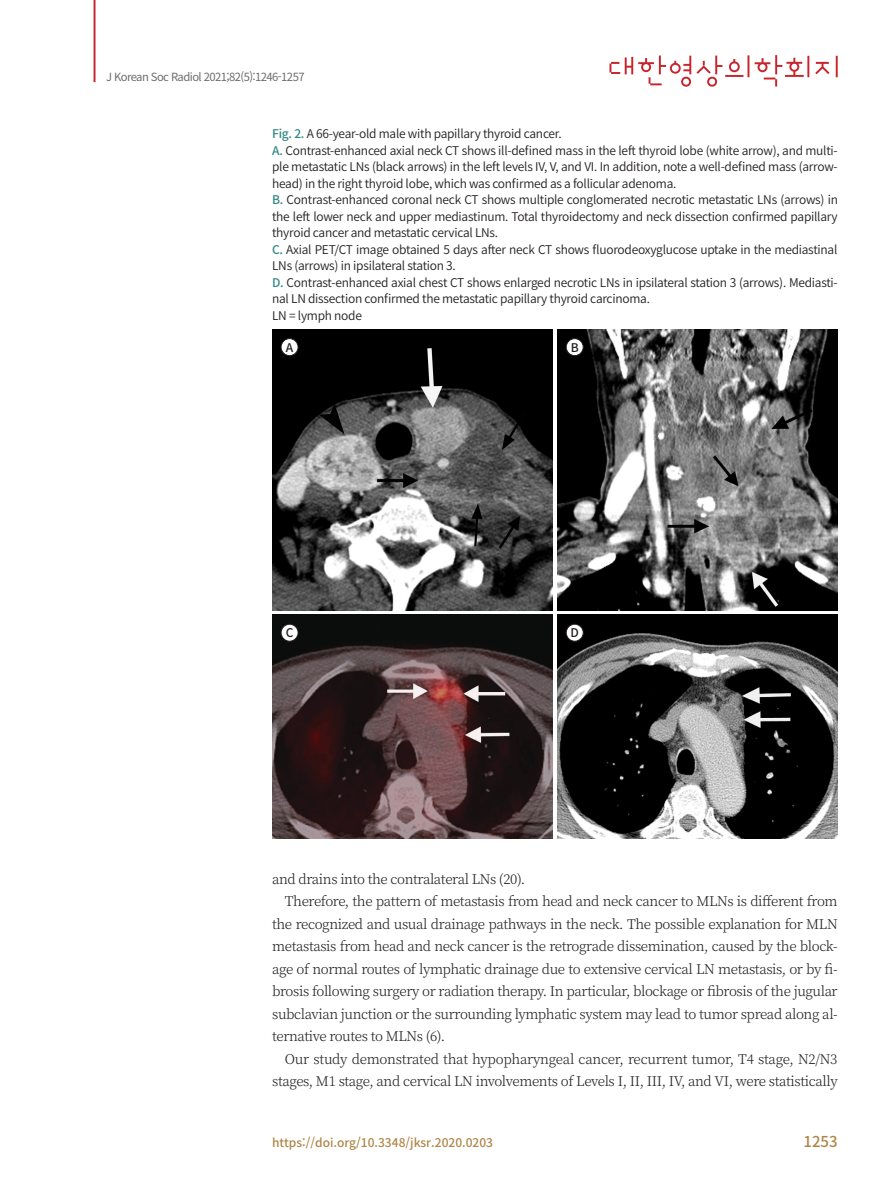
<style>
.page{position:relative;width:893px;height:1191px;background:#fff}
.page>*{position:absolute;margin:0;border:0;box-sizing:border-box;transform-origin:0 0}
.t1{font:500 15px "Noto Sans CJ Kkr";color:#b08548}
.t2{font:300 13.5px "Noto Serif CJ Kkr";letter-spacing:-.03em;color:#231f20}
.t3{font:600 12px/16.5px "Noto Sans CJ Kkr";letter-spacing:-.02em;color:#231f20}
.t4{font:500 12px "Noto Sans CJ Kkr";color:#b08548}
.t5{font:500 12px "Noto Sans CJ Kkr";color:#231f20}
.t6{font:11.25px "Noto Sans CJ Kkr";letter-spacing:-.05em;color:#6c6d70}
.s1{font-weight:500;color:#328886}
</style>
<div class="page">
<hr style="left:94px;top:0;width:1px;height:82px;background:#c8242b">
<svg style="left:609px;top:55px;width:229px;height:32px"></svg>
<img style="left:272px;top:330px;width:281px;height:280px">
<img style="left:557px;top:330px;width:281px;height:280px">
<img style="left:272px;top:614px;width:281px;height:225px">
<img style="left:557px;top:614px;width:281px;height:225px">
<div style="left:281px;top:338px;width:17px;height:18px;background:#fff;border-radius:50%"></div>
<div style="left:281px;top:338px;width:17px;height:18px;border:1px solid #231f20;border-radius:50%"></div>
<div style="left:281px;top:624px;width:17px;height:17px;background:#fff;border-radius:50%"></div>
<div style="left:281px;top:624px;width:17px;height:17px;border:1px solid #231f20;border-radius:50%"></div>
<div style="left:566px;top:338px;width:17px;height:18px;background:#fff;border-radius:50%"></div>
<div style="left:566px;top:338px;width:17px;height:18px;border:1px solid #231f20;border-radius:50%"></div>
<div style="left:566px;top:624px;width:17px;height:17px;background:#fff;border-radius:50%"></div>
<div style="left:566px;top:624px;width:17px;height:17px;border:1px solid #231f20;border-radius:50%"></div>
<p class="t6" style="left:106px;top:70px;width:200px">J Korean Soc Radiol 2021;82(5):1246-1257</p>
<p class="t3" style="left:272px;top:126px;width:567px"><span class="s1">Fig. 2.</span> A 66-year-old male with papillary thyroid cancer.<br><span class="s1">A.</span> Contrast-enhanced axial neck CT shows ill-defined mass in the left thyroid lobe (white arrow), and multi&shy;ple metastatic LNs (black arrows) in the left levels IV, V, and VI. In addition, note a well-defined mass (arrow&shy;head) in the right thyroid lobe, which was confirmed as a follicular adenoma.<br><span class="s1">B.</span> Contrast-enhanced coronal neck CT shows multiple conglomerated necrotic metastatic LNs (arrows) in the left lower neck and upper mediastinum. Total thyroidectomy and neck dissection confirmed papillary thyroid cancer and metastatic cervical LNs.<br><span class="s1">C.</span> Axial PET/CT image obtained 5 days after neck CT shows fluorodeoxyglucose uptake in the mediastinal LNs (arrows) in ipsilateral station 3.<br><span class="s1">D.</span> Contrast-enhanced axial chest CT shows enlarged necrotic LNs in ipsilateral station 3 (arrows). Mediasti&shy;nal LN dissection confirmed the metastatic papillary thyroid carcinoma.<br>LN = lymph node</p>
<p class="t5" style="left:286px;top:340px;width:9px">A</p>
<p class="t5" style="left:571px;top:340px;width:10px">B</p>
<p class="t5" style="left:286px;top:626px;width:9px">C</p>
<p class="t5" style="left:570px;top:626px;width:10px">D</p>
<p class="t2" style="left:272px;top:871px;width:255px">and drains into the contralateral LNs (20).</p>
<p class="t2" style="left:285px;top:893px;width:554px">Therefore, the pattern of metastasis from head and neck cancer to MLNs is different from</p>
<p class="t2" style="left:272px;top:916px;width:567px">the recognized and usual drainage pathways in the neck. The possible explanation for MLN</p>
<p class="t2" style="left:272px;top:938px;width:567px">metastasis from head and neck cancer is the retrograde dissemination, caused by the block-</p>
<p class="t2" style="left:272px;top:961px;width:567px">age of normal routes of lymphatic drainage due to extensive cervical LN metastasis, or by fi-</p>
<p class="t2" style="left:272px;top:984px;width:567px">brosis following surgery or radiation therapy. In particular, blockage or fibrosis of the jugular</p>
<p class="t2" style="left:272px;top:1006px;width:567px">subclavian junction or the surrounding lymphatic system may lead to tumor spread along al-</p>
<p class="t2" style="left:272px;top:1029px;width:174px">ternative routes to MLNs (6).</p>
<p class="t2" style="left:285px;top:1051px;width:554px">Our study demonstrated that hypopharyngeal cancer, recurrent tumor, T4 stage, N2/N3</p>
<p class="t2" style="left:272px;top:1074px;width:567px">stages, M1 stage, and cervical LN involvements of Levels I, II, III, IV, and VI, were statistically</p>
<p class="t4" style="left:272px;top:1135px;width:222px">https://doi.org/10.3348/jksr.2020.0203</p>
<p class="t1" style="left:803px;top:1132px;width:36px">1253</p>
</div>
